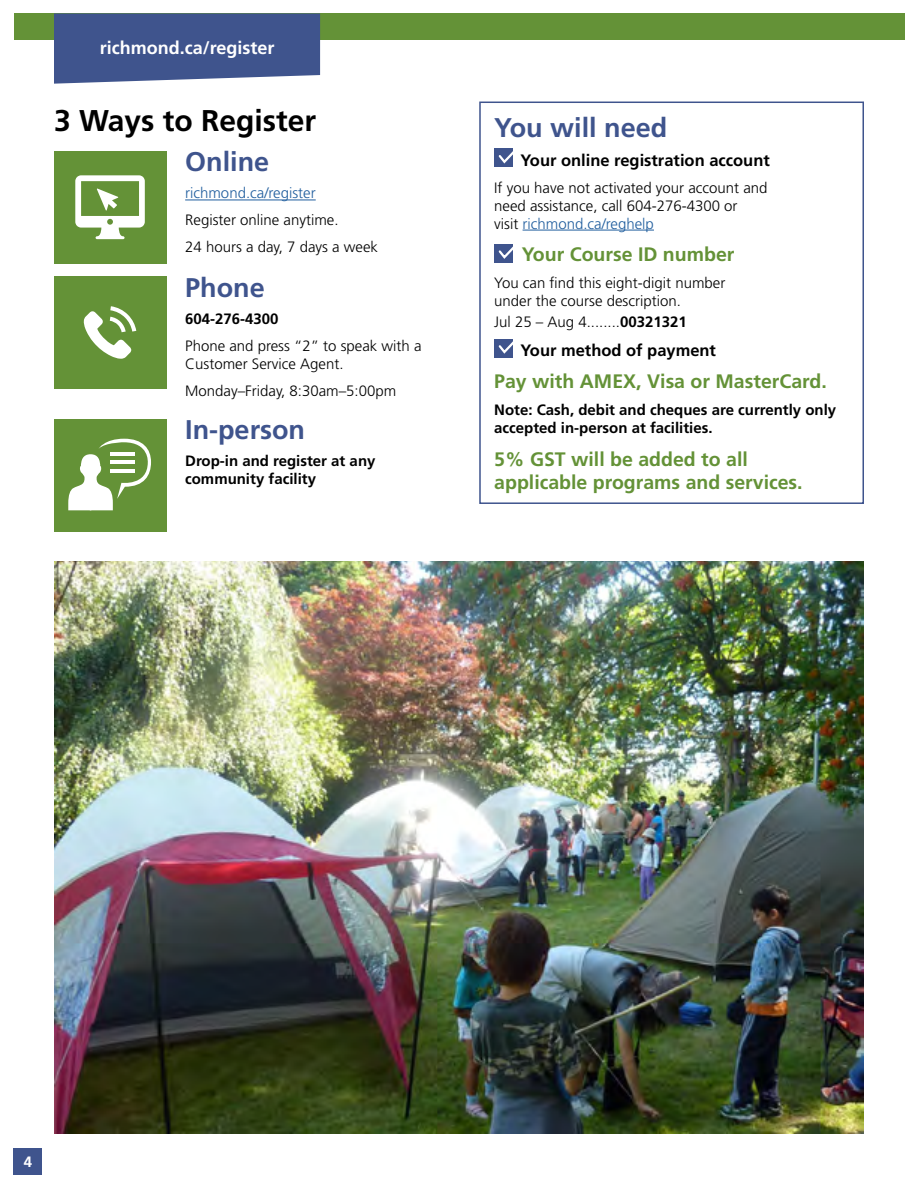
<style>
.page{position:relative;width:918px;height:1188px;background:#fff}
.page>*{position:absolute;margin:0;border:0;box-sizing:border-box;transform-origin:0 0}
.t1{font:700 30px "Frutiger LT Std";color:#000}
.t2{font:700 27px "Frutiger LT Std";color:#3f548d}
.t3{font:700 19.5px/23.4px "Frutiger LT Std";color:#649237}
.t4{font:700 18px "Frutiger LT Std";color:#fff}
.t5{font:700 16.5px "Frutiger LT Std";color:#000}
.t6{font:300 15px/18px "Frutiger LT Std";color:#000}
.t7{font:700 15px/18px "Frutiger LT Std";color:#000}
.t8{font:300 15px "Frutiger LT Std";color:#215e9e}
.t9{font:700 15px "Frutiger LT Std";color:#fff}
.s1{color:#215e9e}
.s2{font-weight:700}
</style>
<div class="page">
<div style="left:14px;top:14px;width:890px;height:26px;background:#649237"></div>
<svg style="left:54px;top:14px;width:266px;height:70px;background:#4b5f94"></svg>
<div style="left:14px;top:1148px;width:28px;height:26px;background:#3f548d"></div>
<hr style="left:523px;top:230px;width:131px;height:1px;background:#215e9e">
<div style="left:494px;top:149px;width:18px;height:18px;background:#3f548d"></div>
<svg style="left:497px;top:148px;width:16px;height:17px"></svg>
<div style="left:494px;top:244px;width:18px;height:18px;background:#3f548d"></div>
<svg style="left:498px;top:244px;width:15px;height:17px"></svg>
<div style="left:494px;top:339px;width:18px;height:18px;background:#3f548d"></div>
<svg style="left:498px;top:339px;width:15px;height:16px"></svg>
<div style="left:479px;top:102px;width:385px;height:402px;border:2px solid #3f548d"></div>
<div style="left:54px;top:277px;width:112px;height:112px;background:#649237"></div>
<svg style="left:84px;top:306px;width:52px;height:53px"></svg>
<hr style="left:185px;top:200px;width:131px;height:1px;background:#215e9e">
<div style="left:54px;top:151px;width:112px;height:112px;background:#649237"></div>
<svg style="left:75px;top:175px;width:70px;height:64px"></svg>
<div style="left:54px;top:419px;width:112px;height:113px;background:#649237"></div>
<svg style="left:68px;top:439px;width:83px;height:71px"></svg>
<img style="left:54px;top:562px;width:810px;height:572px">
<p class="t4" style="left:100px;top:37px;width:176px">richmond.ca/register</p>
<h1 class="t1" style="left:54px;top:102px;width:264px">3 Ways to Register</h1>
<h2 class="t2" style="left:185px;top:146px;width:86px">Online</h2>
<p class="t8" style="left:185px;top:185px;width:132px">richmond.ca/register</p>
<p class="t6" style="left:185px;top:207px;width:194px;line-height:27px">Register online anytime.<br>24 hours a day, 7 days a week</p>
<h2 class="t2" style="left:185px;top:271px;width:81px">Phone</h2>
<p class="t7" style="left:185px;top:310px;width:95px">604-276-4300</p>
<p class="t6" style="left:185px;top:337px;width:238px">Phone and press “2” to speak with a<br>Customer Service Agent.</p>
<p class="t6" style="left:185px;top:382px;width:213px">Monday–Friday, 8:30am–5:00pm</p>
<h2 class="t2" style="left:185px;top:414px;width:121px">In-person</h2>
<p class="t7" style="left:185px;top:452px;width:192px">Drop-in and register at any community facility</p>
<h2 class="t2" style="left:494px;top:112px;width:175px">You will need</h2>
<p class="t5" style="left:520px;top:150px;width:251px">Your online registration account</p>
<p class="t6" style="left:494px;top:179px;width:275px">If you have not activated your account and need assistance, call 604-276-4300 or<br>visit <span class="s1">richmond.ca/reghelp</span></p>
<h3 class="t3" style="left:522px;top:243px;width:214px">Your Course ID number</h3>
<p class="t6" style="left:494px;top:274px;width:233px">You can find this eight-digit number under the course description.</p>
<p class="t6" style="left:494px;top:313px;width:194px">Jul 25 – Aug 4........<span class="s2">00321321</span></p>
<p class="t5" style="left:520px;top:340px;width:197px">Your method of payment</p>
<h3 class="t3" style="left:494px;top:370px;width:334px">Pay with AMEX, Visa or MasterCard.</h3>
<p class="t7" style="left:494px;top:401px;width:344px">Note: Cash, debit and cheques are currently only accepted in-person at facilities.</p>
<h3 class="t3" style="left:494px;top:447px;width:310px">5% GST will be added to all applicable programs and services.</h3>
<p class="t9" style="left:24px;top:1153px;width:10px">4</p>
</div>
